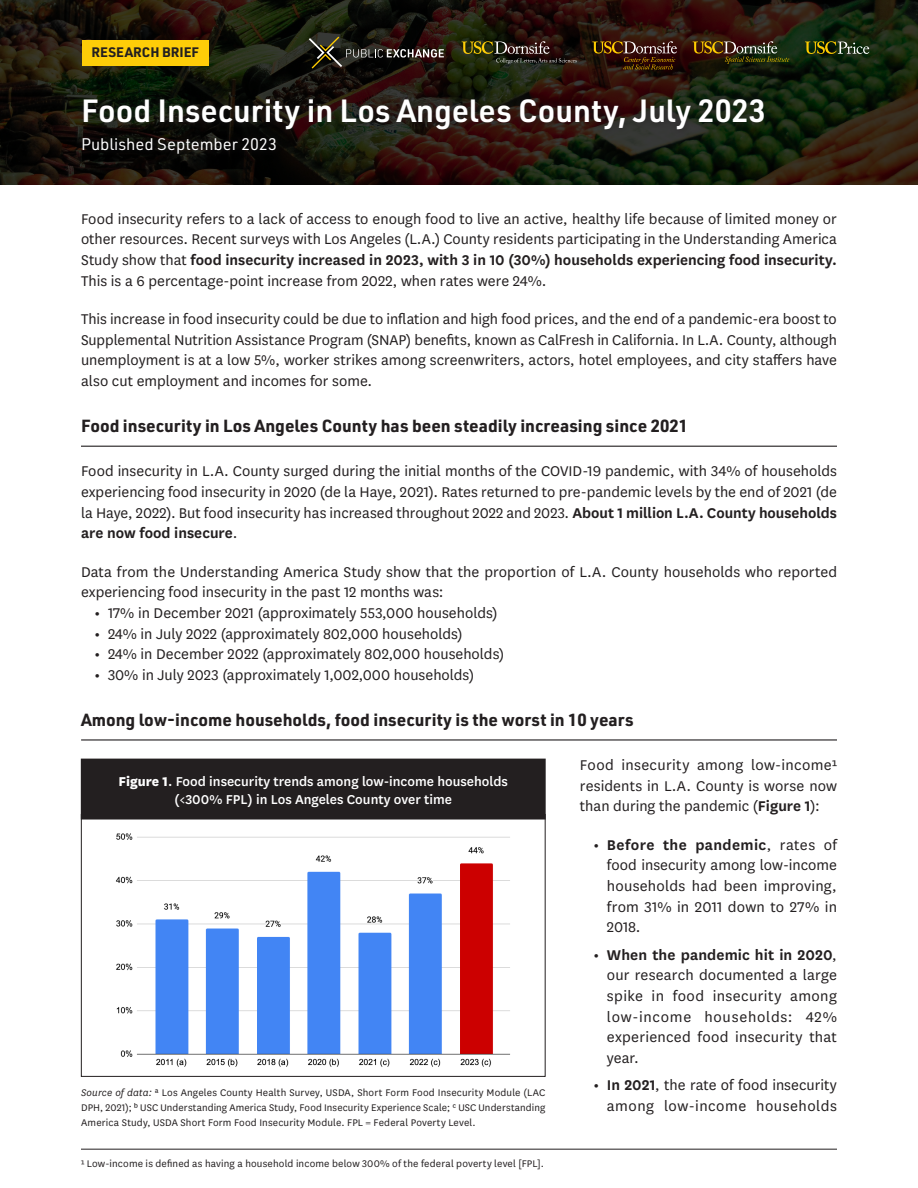
<style>
.page{position:relative;width:918px;height:1188px;background:#fff}
.page>*{position:absolute;margin:0;border:0;box-sizing:border-box;transform-origin:0 0}
.t1{font:600 31.5px "URWDIN";color:#fff}
.t2{font:700 17.25px "URWDIN";color:#231f20}
.Body{font:16.5px/20.7px "National";letter-spacing:.005em;color:#231f20;text-align:justify}
.t3{font:16.5px "URWDIN";color:#fff}
.Table_Title{font:500 15px/18px "National";color:#fff;text-align:center}
.t4{font:700 13.5px "URWDIN";letter-spacing:.005em;color:#231f20}
.Table_Description_Caption_Text{font:11.25px/15px "National";letter-spacing:.015em;color:#231f20;text-align:justify}
.s1{font-weight:600}
.s2{font-weight:800}
.s3{font-style:italic}
</style>
<div class="page">
<svg style="left:0;top:0;width:918px;height:185px;background:#1d180c"></svg>
<div style="left:76px;top:92px;width:695px;height:45px;background:#231f20;opacity:.75"></div>
<div style="left:75px;top:131px;width:208px;height:30px;background:#231f20;opacity:.75"></div>
<div style="left:82px;top:40px;width:126px;height:26px;background:#fecd08"></div>
<hr style="left:81px;top:446px;width:756px;height:1px;background:#231f20">
<hr style="left:81px;top:739px;width:756px;height:2px;background:#231f20">
<img style="left:116px;top:833px;width:394px;height:234px">
<div style="left:81px;top:759px;width:464px;height:60px;background:#231f20"></div>
<hr style="left:81px;top:1149px;width:756px;height:1px;background:#231f20">
<svg style="left:309px;top:37px;width:135px;height:32px;background:#322b24"></svg>
<svg style="left:462px;top:41px;width:115px;height:23px;background:#3c3420"></svg>
<svg style="left:805px;top:41px;width:64px;height:13px"></svg>
<svg style="left:693px;top:41px;width:96px;height:23px;background:#463b1c"></svg>
<svg style="left:592px;top:41px;width:85px;height:29px;background:#4b2b16"></svg>
<h3 class="t4" style="left:91px;top:43px;width:109px">RESEARCH BRIEF</h3>
<h1 class="t1" style="left:81px;top:90px;width:686px">Food Insecurity in Los Angeles County, July 2023</h1>
<h2 class="t3" style="left:81px;top:134px;width:198px">Published September 2023</h2>
<p class="Body" style="left:81px;top:208px;width:757px">Food insecurity refers to a lack of access to enough food to live an active, healthy life because of limited money or other resources. Recent surveys with Los Angeles (L.A.) County residents participating in the Understanding America Study show that <span class="s1">food insecurity increased in 2023, with 3 in 10 (30%) households experiencing food insecurity.<br></span>This is a 6 percentage-point increase from 2022, when rates were 24%.</p>
<p class="Body" style="left:81px;top:308px;width:758px">This increase in food insecurity could be due to inflation and high food prices, and the end of a pandemic-era boost to Supplemental Nutrition Assistance Program (SNAP) benefits, known as CalFresh in California. In L.A. County, although unemployment is at a low 5%, worker strikes among screenwriters, actors, hotel employees, and city staffers have also cut employment and incomes for some.</p>
<h2 class="t2" style="left:81px;top:414px;width:609px">Food insecurity in Los Angeles County has been steadily increasing since 2021</h2>
<p class="Body" style="left:81px;top:460px;width:758px">Food insecurity in L.A. County surged during the initial months of the COVID-19 pandemic, with 34% of households experiencing food insecurity in 2020 (de la Haye, 2021). Rates returned to pre-pandemic levels by the end of 2021 (de la Haye, 2022). But food insecurity has increased throughout 2022 and 2023. <span class="s1">About 1 million L.A. County households are now food insecure</span>.</p>
<p class="Body" style="left:81px;top:561px;width:758px">Data from the Understanding America Study show that the proportion of L.A. County households who reported experiencing food insecurity in the past 12 months was:</p>
<p class="Body" style="left:94px;top:602px;width:405px"><span class="s1">•</span> 17% in December 2021 (approximately 553,000 households)</p>
<p class="Body" style="left:94px;top:622px;width:370px"><span class="s1">•</span> 24% in July 2022 (approximately 802,000 households)</p>
<p class="Body" style="left:94px;top:643px;width:411px"><span class="s1">•</span> 24% in December 2022 (approximately 802,000 households)</p>
<p class="Body" style="left:94px;top:664px;width:381px"><span class="s1">•</span> 30% in July 2023 (approximately 1,002,000 households)</p>
<h2 class="t2" style="left:81px;top:708px;width:554px">Among low-income households, food insecurity is the worst in 10 years</h2>
<p class="Table_Title" style="left:119px;top:771px;width:391px"><span class="s2">Figure 1</span>. Food insecurity trends among low-income households (&lt;300% FPL) in Los Angeles County over time</p>
<p class="Table_Description_Caption_Text" style="left:81px;top:1084px;width:466px"><span class="s3">Source of data:</span> a Los Angeles County Health Survey, USDA, Short Form Food Insecurity Module (LAC DPH, 2021); b USC Understanding America Study, Food Insecurity Experience Scale; c USC Understanding America Study, USDA Short Form Food Insecurity Module. FPL = Federal Poverty Level.</p>
<p class="Table_Description_Caption_Text" style="left:81px;top:1156px;width:464px">¹ Low-income is defined as having a household income below 300% of the federal poverty level [FPL].</p>
<p class="Body" style="left:580px;top:754px;width:259px">Food insecurity among low-income¹ residents in L.A. County is worse now than during the pandemic (<span class="s1">Figure 1</span>):</p>
<p class="Body" style="left:607px;top:834px;width:232px;text-indent:-14px"><span class="s1">• Before the pandemic</span>, rates of food insecurity among low-income households had been improving, from 31% in 2011 down to 27% in 2018.</p>
<p class="Body" style="left:607px;top:944px;width:232px;text-indent:-14px"><span class="s1">• When the pandemic hit in 2020</span>, our research documented a large spike in food insecurity among low-income households: 42% experienced food insecurity that year.</p>
<p class="Body" style="left:593px;top:1074px;width:245px;text-align:right"><span class="s1">• In 2021</span>, the rate of food insecurity among low-income households</p>
</div>
